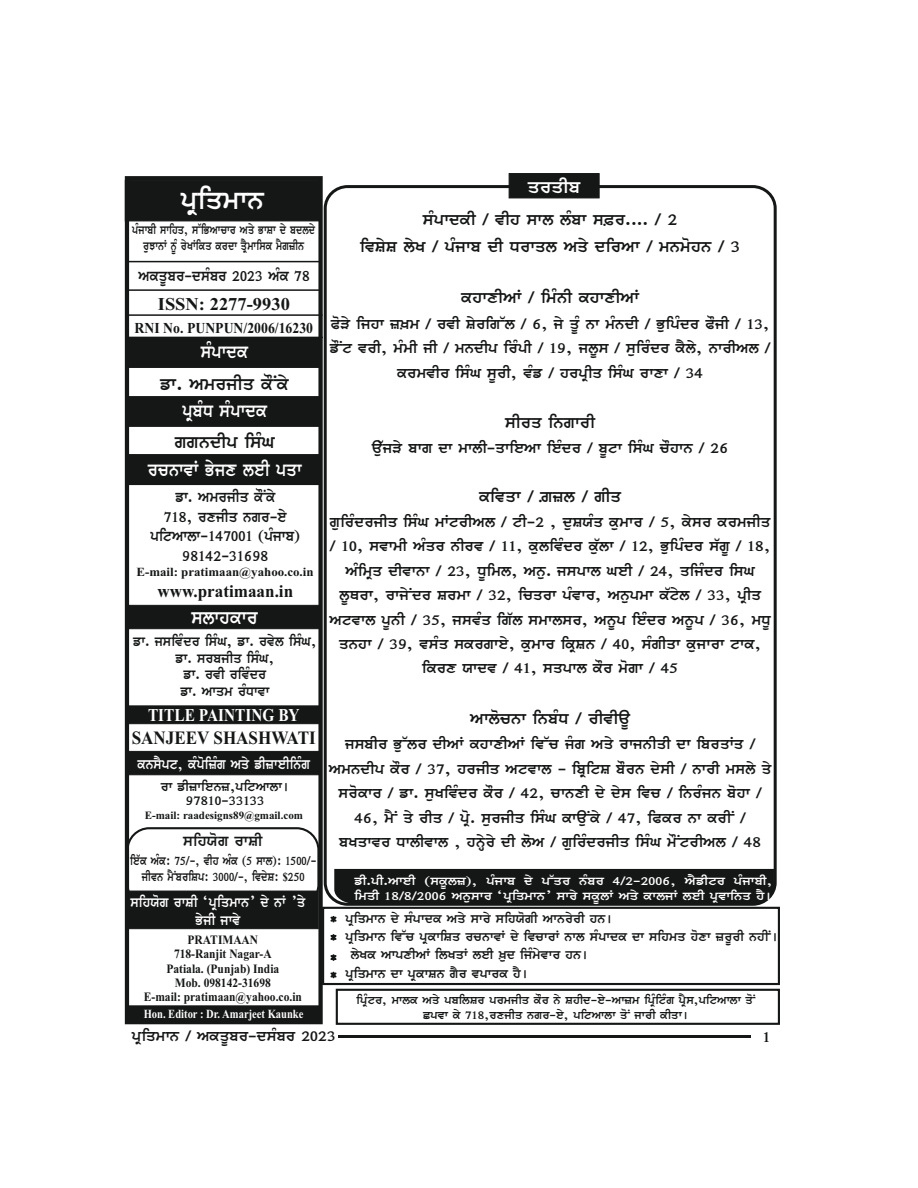
<style>
.page{position:relative;width:918px;height:1188px;background:#fff}
.page>*{position:absolute;margin:0;border:0;box-sizing:border-box;transform-origin:0 0}
.t1{font:700 27px "Asees";color:#fff}
.t2{font:700 19.65px "Asees";color:#fff;scale:.89 1}
.t3{font:700 19.05px "Asees";color:#fff;scale:.85 1}
.t4{font:700 18.75px "Times New Roman";color:#151616;scale:.91 1}
.t5{font:700 18px "Asees";color:#151616}
.t6{font:700 18px "Times New Roman";color:#fff;scale:.85 1}
.t7{font:700 18px "Times New Roman";color:#151616}
.t8{font:18px "Asees Thick";color:#fff;scale:1.04 1}
.t9{font:700 17.55px "Times New Roman";color:#151616}
.t10{font:700 16.5px/26.8px "Asees";color:#151616;text-align:center}
.t11{font:700 15.45px "Asees";color:#151616}
.t12{font:700 15.3px/19.5px "Asees";color:#151616;text-align:center;scale:.9 1}
.t13{font:700 15.3px "Asees";color:#151616;scale:.88 1}
.t14{font:700 15.15px "Times New Roman";color:#151616;scale:.91 1}
.t15{font:700 15px/24.5px "Asees";color:#151616;text-align:center}
.t16{font:700 14.55px "Asees";color:#fff;scale:.85 1}
.t17{font:700 14.25px/18.3px "Asees";color:#fff;text-align:center;scale:.89 1}
.t18{font:700 14.1px/16.8px "Asees";color:#151616;text-align:center;scale:.91 1}
.t19{font:700 13.2px/14.4px "Asees";color:#151616;text-align:center;scale:.96 1}
.t20{font:700 13.05px "Asees";color:#151616}
.t21{font:700 12.75px/14.1px "Times New Roman";color:#151616;text-align:center;scale:.9 1}
.t22{font:700 12.75px/16.2px "Asees";color:#151616;text-align:center;scale:.79 1}
.t23{font:700 12.6px/16px "Asees";color:#151616;text-align:center;scale:.77 1}
.t24{font:700 12.45px "Times New Roman";color:#fff;scale:.85 1}
.t25{font:700 12.45px "Times New Roman";color:#151616;scale:1.04 1}
.t26{font:700 12.15px/15.5px "Asees";color:#fff;scale:1.09 1}
.t27{font:700 11.7px/15px "Asees";color:#151616;text-align:center}
.t28{font:700 11.1px "Times New Roman";color:#151616}
.s1{font-family:"Times New Roman"}
</style>
<div class="page">
<div style="left:324px;top:185px;width:453px;height:721px;border:3px solid #151616;border-radius:22px"></div>
<div style="left:125px;top:176px;width:198px;height:848px;border:4px solid #151616"></div>
<hr style="left:127px;top:261px;width:194px;height:1px;background:#151616">
<hr style="left:129px;top:337px;width:194px;height:1px;background:#151616">
<div style="left:127px;top:337px;width:193px;height:31px;background:#151616"></div>
<div style="left:128px;top:454px;width:193px;height:31px;background:#151616"></div>
<div style="left:128px;top:751px;width:192px;height:24px;background:#151616"></div>
<div style="left:126px;top:827px;width:194px;height:80px;border:2px solid #151616;border-radius:22px"></div>
<div style="left:127px;top:891px;width:192px;height:38px;background:#151616"></div>
<div style="left:129px;top:1006px;width:191px;height:17px;background:#151616"></div>
<div style="left:322px;top:907px;width:458px;height:78px;border:2px solid #151616"></div>
<div style="left:336px;top:989px;width:444px;height:36px;border:2px solid #151616"></div>
<svg style="left:331px;top:934px;width:5px;height:6px"></svg>
<hr style="left:127px;top:289px;width:194px;height:2px;background:#151616">
<hr style="left:129px;top:314px;width:194px;height:2px;background:#151616">
<div style="left:334px;top:869px;width:440px;height:35px;background:#151616"></div>
<svg style="left:331px;top:916px;width:5px;height:6px"></svg>
<svg style="left:331px;top:954px;width:5px;height:7px"></svg>
<svg style="left:331px;top:972px;width:5px;height:6px"></svg>
<div style="left:125px;top:180px;width:195px;height:41px;background:#151616"></div>
<div style="left:128px;top:396px;width:193px;height:31px;background:#151616"></div>
<div style="left:127px;top:706px;width:193px;height:18px;background:#151616"></div>
<svg style="left:129px;top:605px;width:191px;height:24px;background:#161717"></svg>
<div style="left:509px;top:173px;width:90px;height:25px;background:#151616"></div>
<hr style="left:338px;top:1035px;width:413px;height:3px;background:#151616">
<h1 class="t1" style="left:181px;top:184px;width:85px">GQFSWKB</h1>
<p class="t23" style="left:132px;top:223px;width:239px">GZIKPH ;KFJS, ;ZFGNKUKO NS/ GKPK D/ PDBD/<br>O[MKBK B{Z O/YKFES EODK SQ?WKF;E W?RIHB</p>
<p class="t13" style="left:139px;top:266px;width:196px">NES{PO^D;ZPO 2023 NZE 78</p>
<p class="t7" style="left:158px;top:297px;width:134px">ISSN: 2277-9930</p>
<p class="t14" style="left:135px;top:322px;width:198px">RNI No. PUNPUN/2006/16230</p>
<p class="t3" style="left:201px;top:340px;width:57px">;ZGKDE</p>
<p class="t5" style="left:160px;top:373px;width:140px">VKH NWOIHS E"AE/</p>
<p class="t3" style="left:182px;top:399px;width:101px">GQPZX ;ZGKDE</p>
<p class="t5" style="left:175px;top:431px;width:101px">RRBDHG F;ZX</p>
<p class="t3" style="left:148px;top:458px;width:182px">OUBKTK G/ID BJH GSK</p>
<p class="t12" style="left:150px;top:488px;width:168px">VKH NWOIHS E"AE/<br>718, ODIHS BRO^J/<br>GFNNKBK^147001 (GZIKP)<br>98142^31698</p>
<p class="t25" style="left:137px;top:567px;width:172px">E-mail: pratimaan@yahoo.co.in</p>
<p class="t9" style="left:157px;top:585px;width:137px">www.pratimaan.in</p>
<h2 class="t2" style="left:191px;top:605px;width:76px">;BKJEKO</h2>
<p class="t18" style="left:133px;top:633px;width:203px">VKH I;FTZDO F;ZX, VKH OT/B F;ZX,<br>VKH ;OPIHS F;ZX,<br>VKH OTH OFTZDO<br>VKH NKSW OZXKTK</p>
<p class="t6" style="left:148px;top:709px;width:180px">TITLE PAINTING BY</p>
<p class="t4" style="left:132px;top:731px;width:204px">SANJEEV SHASHWATI</p>
<p class="t16" style="left:137px;top:755px;width:205px">EB;?GN, EZG'FIZR NS/ VHIKJHFBZR</p>
<p class="t19" style="left:161px;top:780px;width:136px">OK VHIKFJBI,GFNNKBK.<br>97810^33133</p>
<p class="t11" style="left:183px;top:832px;width:81px">;FJ:'R OKPH</p>
<p class="t28" style="left:145px;top:811px;width:160px">E-mail: raadesigns89@gmail.com</p>
<p class="t22" style="left:130px;top:853px;width:237px">FJ~E NZEL 75$^, THJ NZE (5 ;KB)L 1500$^<br>IHTB W?APOFPGL 3000$^, FTD/PL <span class="s1">$</span>250</p>
<p class="t17" style="left:131px;top:893px;width:206px">;FJ:'R OKPH ‘GQFSWKB’ D/BK ’S/<br>G/IH IKT/</p>
<p class="t21" style="left:144px;top:934px;width:177px">PRATIMAAN<br>718-Ranjit Nagar-A<br>Patiala. (Punjab) India<br>Mob. 098142-31698<br>E-mail: pratimaan@yahoo.co.in</p>
<p class="t24" style="left:144px;top:1010px;width:190px">Hon. Editor : Dr. Amarjeet Kaunke</p>
<p class="t8" style="left:528px;top:177px;width:52px">soshp</p>
<p class="t10" style="left:360px;top:207px;width:382px">;ZGKDEH $ THJ ;KB BZPK ;|OHHHH $ 2<br>FTP/P B/Y $ GZIKP DH XOKSB NS/DFONK $ WBW'JB $ 3</p>
<p class="t10" style="left:461px;top:285px;width:179px">EJKDHNK $ FWZBH EJKDHNK</p>
<p class="t15" style="left:330px;top:312px;width:442px">C'V/FIJK I\W $ OTH P/OFR¤B $ 6, I/S{Z BK WZBDH $ G[FGZDO C"IH $ 13,<br>V"AN TOH, WZWH IH $ WBDHG FOZGH $ 19, IB{; $ ;[FOZDO E?B/, BKOHNB $<br>EOWTHO F;ZX ;{OH, TZV $ JOGQHS F;ZX OKDK $ 34</p>
<p class="t10" style="left:505px;top:410px;width:91px">;HOS FBRKOH</p>
<p class="t15" style="left:372px;top:437px;width:358px">T[~IV/PKR DK WKBH^SKFJNK FJZDO $ P{NK F;ZX U"JKB $ 26</p>
<p class="t10" style="left:479px;top:483px;width:144px">EFTSK $ }IB $ RHS</p>
<p class="t15" style="left:330px;top:510px;width:450px">R[FOZDOIHS F;ZX WKNOHNB $ NH^2 , D[P:ZS E[WKO $ 5, E/;O EOWIHS $ 10, ;TKWH NZSO BHOT $ 11, E[BFTZDO E[~BK $ 12, G[FGZDO ;~R{$ 18, NZFWQS DHTKBK $ 23, X{FWB, NB[H I;GKB XJH $ 24, SFIZDO F;X B{EOK, OKI/ADO POWK $ 32, FUSOK GZTKO, NB[GWK E~N/B $ 33, GQHS NNTKB G{BH $ 35, I;TZS FR~B ;WKB;O, NB{G FJZDO NB{G $ 36, WX{ SBJK $ 39, T;ZS ;EORKJ/, E[WKO FEQPB $ 40, ;ZRHSK E[IKOK NKE, FEOD :KDT $ 41, ;SGKB E"O W'RK $ 45</p>
<p class="t10" style="left:470px;top:706px;width:170px">NKB'UBK FBPZX $ OHTHT{</p>
<p class="t15" style="left:329px;top:733px;width:453px">I;PHO G[¤BO DHNK EJKDHNK FT¤U IΜR NS/OKIBHSH DK FPOSKS $ NWBDHG E"O $ 37, JOIHS NNTKB ^ FPQFNP P"OB D/;H $ BKOH W;B/S/ ;O'EKO $ VKH ;[YFTZDO E"O $ 42, UKBDH D/D/; FTU $ FBOZIB P'JK $<br>46, W?A S/OHS $ G'QH ;[OIHS F;ZX EKT[AE/$ 47, FCEO BK EOHA $<br>PYSKTO XKBHTKB , JBQ/O/DH B'N $ R[FOZDOIHS F;ZX W"ANOHNB $ 48</p>
<p class="t26" style="left:354px;top:873px;width:385px">VHHGHHNKJH (;E{BI), GZIKP D/ GZSO BZPO 4$2^2006, N?VHNO GZIKPH,<br>FWSH 18$8$2006 NB[;KO ‘GQFSWKB’ ;KO/;E{BK NS/EKBIK BJH GQTKFBS J?.</p>
<p class="t20" style="left:346px;top:911px;width:269px">GQFSWKB D/;ZGKDE NS/;KO/;FJ:'RH NKBO/OH JB.</p>
<p class="t20" style="left:346px;top:929px;width:435px">GQFSWKB FTZU GQEKFPS OUBKTK D/FTUKOK BKB ;ZGKDE DK ;FJWS J'DK IO{OH BJHA.</p>
<p class="t20" style="left:351px;top:947px;width:240px">B/YE NKGDHNK FBYSK BJH \[D FIZW/TKO JB.</p>
<p class="t20" style="left:346px;top:966px;width:185px">GQFSWKB DK GQEKPB R?O TGKOE J?.</p>
<p class="t27" style="left:357px;top:993px;width:400px">FGQZNO, WKBE NS/GPFBPO GOWIHS E"O B/PJHD^J/^NKIW FGQZFNZR GQ?;,GFNNKBK S'A<br>SGTK E/718,ODIHS BRO^J/, GFNNKBK S'A IKOH EHSK.</p>
<p class="t15" style="left:132px;top:1024px;width:205px">GQFSWKB $ NES{PO^D;ZPO 2023</p>
<p class="t15" style="left:763px;top:1025px;width:9px">1</p>
</div>
